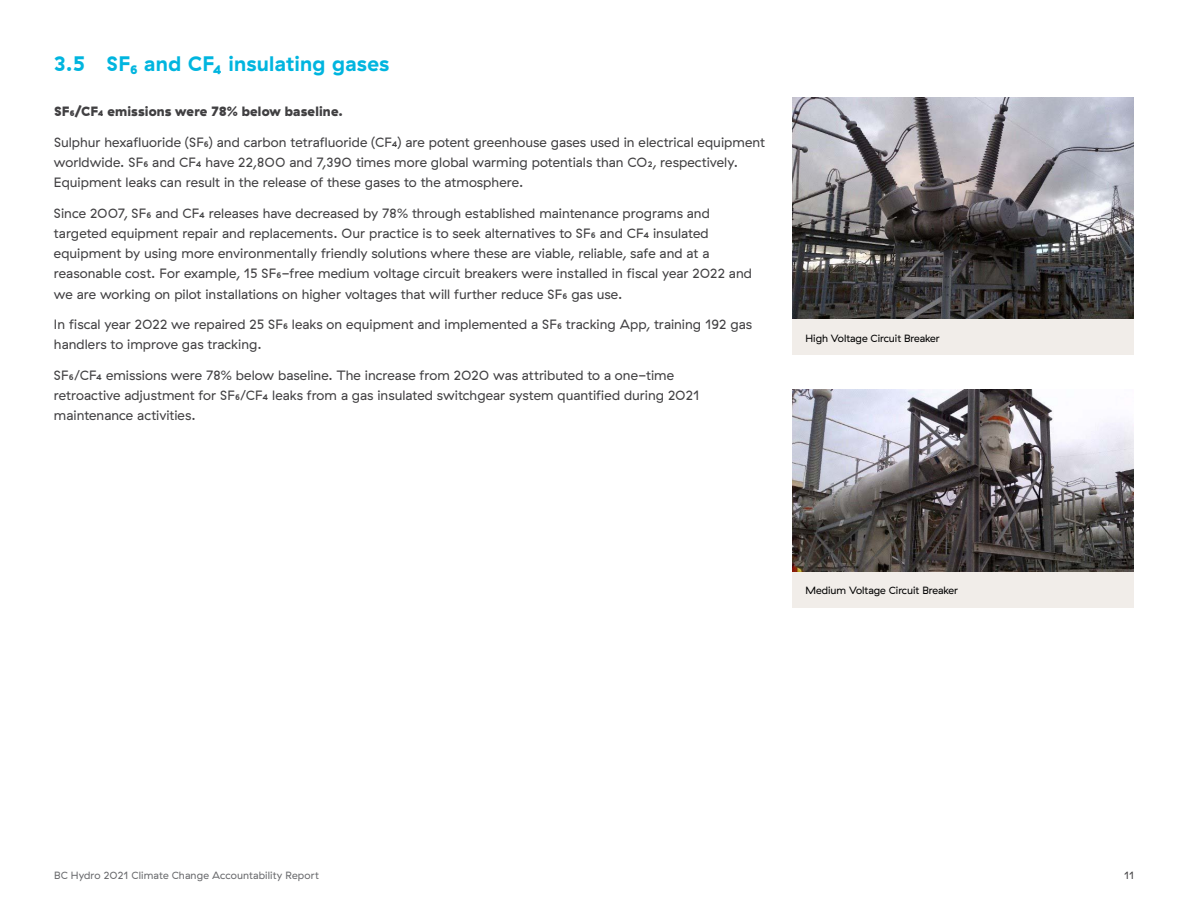
<style>
.page{position:relative;width:1188px;height:918px;background:#fff}
.page>*{position:absolute;margin:0;border:0;box-sizing:border-box;transform-origin:0 0}
.t1{font:700 21px "GT Haptik";letter-spacing:.01em;color:#00b5df}
.t2{font:13.5px/20.2px "GT Haptik";letter-spacing:.005em;color:#414042}
.t3{font:900 13.5px "GT Haptik";letter-spacing:.015em;color:#414042}
.t4{font:10.5px "GT Haptik";color:#000}
.t5{font:10.5px "GT Haptik";letter-spacing:.01em;color:#696a6d}
.t6{font:10.5px "GT Haptik";color:#414042}
</style>
<div class="page">
<img style="left:792px;top:98px;width:342px;height:222px">
<img style="left:792px;top:390px;width:342px;height:182px">
<div style="left:792px;top:320px;width:342px;height:35px;background:#f1ede9"></div>
<div style="left:792px;top:572px;width:342px;height:36px;background:#f1ede9"></div>
<h1 class="t1" style="left:54px;top:50px;width:337px">3.5 SF₆ and CF₄ insulating gases</h1>
<p class="t3" style="left:54px;top:103px;width:290px">SF6/CF4 emissions were 78% below baseline.</p>
<p class="t2" style="left:54px;top:132px;width:713px">Sulphur hexafluoride (SF6) and carbon tetrafluoride (CF4) are potent greenhouse gases used in electrical equipment worldwide. SF6 and CF4 have 22,800 and 7,390 times more global warming potentials than CO2, respectively.<br>Equipment leaks can result in the release of these gases to the atmosphere.</p>
<p class="t2" style="left:54px;top:203px;width:700px">Since 2007, SF6 and CF4 releases have decreased by 78% through established maintenance programs and targeted equipment repair and replacements. Our practice is to seek alternatives to SF6 and CF4 insulated equipment by using more environmentally friendly solutions where these are viable, reliable, safe and at a reasonable cost. For example, 15 SF6-free medium voltage circuit breakers were installed in fiscal year 2022 and we are working on pilot installations on higher voltages that will further reduce SF6 gas use.</p>
<p class="t2" style="left:54px;top:314px;width:700px">In fiscal year 2022 we repaired 25 SF6 leaks on equipment and implemented a SF6 tracking App, training 192 gas handlers to improve gas tracking.</p>
<p class="t2" style="left:54px;top:365px;width:647px">SF6/CF4 emissions were 78% below baseline. The increase from 2020 was attributed to a one-time retroactive adjustment for SF6/CF4 leaks from a gas insulated switchgear system quantified during 2021 maintenance activities.</p>
<p class="t4" style="left:806px;top:332px;width:136px">High Voltage Circuit Breaker</p>
<p class="t4" style="left:806px;top:584px;width:154px">Medium Voltage Circuit Breaker</p>
<p class="t5" style="left:54px;top:869px;width:266px">BC Hydro 2021 Climate Change Accountability Report</p>
<p class="t6" style="left:1124px;top:869px;width:11px">11</p>
</div>
